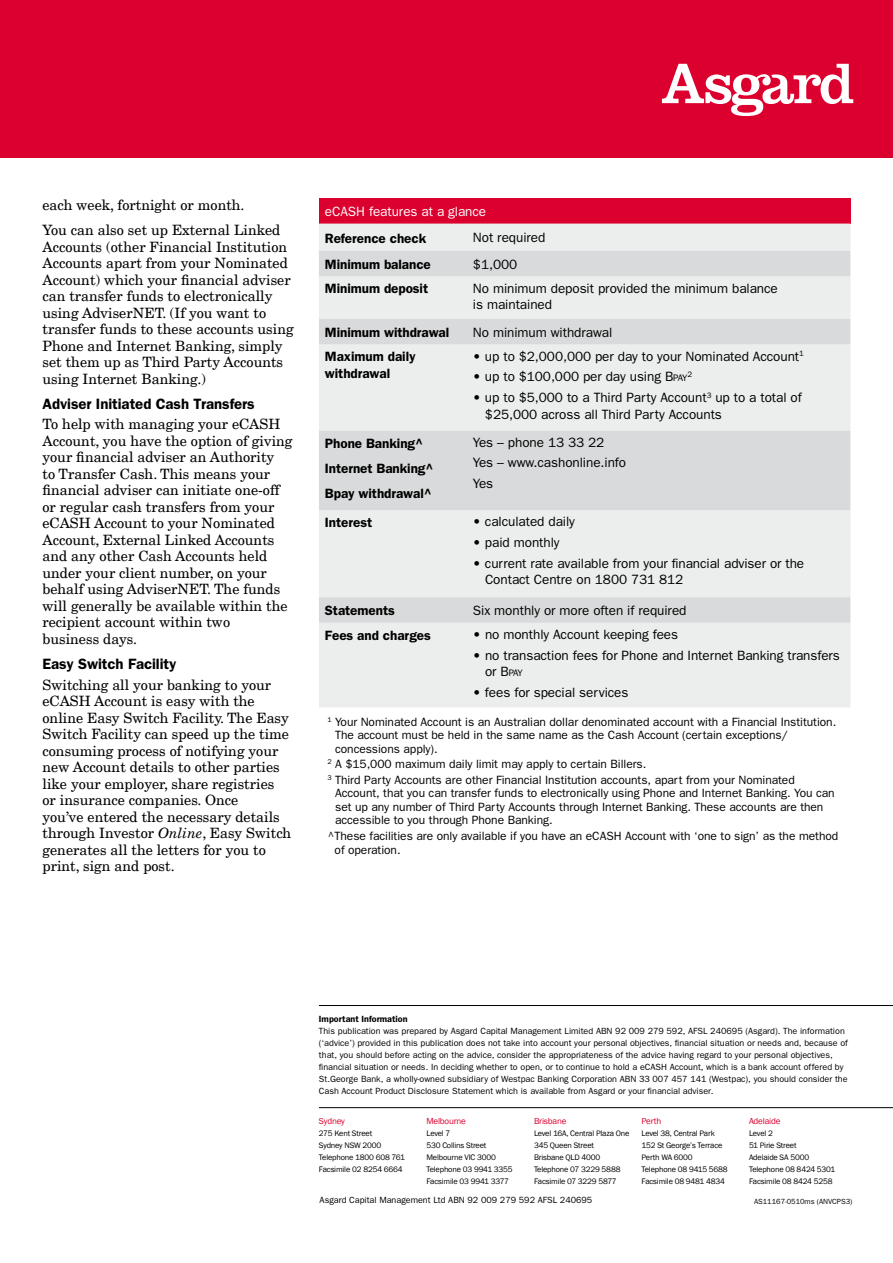
<style>
.page{position:relative;width:893px;height:1263px;background:#fff}
.page>*{position:absolute;margin:0;border:0;box-sizing:border-box;transform-origin:0 0}
.t1{font:600 15px "Franklin Gothic";letter-spacing:-.005em;color:#000}
.t2{font:14.25px/16.5px "New Century Schlbk LT Std";color:#000}
.t3{font:13.5px/16.5px "Franklin Gothic";letter-spacing:-.005em;color:#000}
.t4{font:600 13.5px/25px "Franklin Gothic";letter-spacing:-.005em;color:#000}
.t5{font:13.5px "Franklin Gothic";letter-spacing:-.005em;color:#fff}
.t6{font:12px/13.5px "Franklin Gothic";letter-spacing:-.005em;color:#000}
.t7{font:9.45px "Franklin Gothic";color:#000}
.t8{font:9px/12px "Franklin Gothic";color:#000}
.t9{font:9px "Franklin Gothic";letter-spacing:-.02em;color:#dc002e}
.t10{font:600 9px "Franklin Gothic";color:#000}
.t11{font:8.25px/12px "Franklin Gothic";letter-spacing:-.02em;color:#000}
.t12{font:7.8px "Franklin Gothic";color:#000}
.t13{font:7.5px "Franklin Gothic";letter-spacing:-.005em;color:#000}
.s1{font-style:italic}
.s2{font-size:9.45px}
.s3{font-size:13.5px}
</style>
<div class="page">
<div style="left:0;top:0;width:893px;height:158px;background:#dc002e"></div>
<hr style="left:319px;top:1107px;width:574px;height:1px;background:#000">
<hr style="left:319px;top:1005px;width:574px;height:1px;background:#000">
<svg style="left:662px;top:64px;width:191px;height:52px"></svg>
<div style="left:319px;top:198px;width:531px;height:26px;background:#dc002e"></div>
<div style="left:319px;top:224px;width:531px;height:483px;background:#eceded"></div>
<svg style="left:319px;top:251px;width:531px;height:372px;background:#e4e5e5"></svg>
<p class="t2" style="left:43px;top:192px;width:239px;line-height:25px">each week, fortnight or month.<br>You can also set up External Linked</p>
<p class="t2" style="left:43px;top:238px;width:253px">Accounts (other Financial Institution Accounts apart from your Nominated Account) which your financial adviser can transfer funds to electronically using AdviserNET. (If you want to transfer funds to these accounts using Phone and Internet Banking, simply set them up as Third Party Accounts using Internet Banking.)</p>
<p class="t1" style="left:43px;top:395px;width:214px">Adviser Initiated Cash Transfers</p>
<p class="t2" style="left:43px;top:416px;width:252px">To help with managing your eCASH Account, you have the option of giving your financial adviser an Authority<br>to Transfer Cash. This means your financial adviser can initiate one-off or regular cash transfers from your eCASH Account to your Nominated Account, External Linked Accounts and any other Cash Accounts held under your client number, on your behalf using AdviserNET. The funds will generally be available within the recipient account within two<br>business days.</p>
<p class="t1" style="left:43px;top:655px;width:135px">Easy Switch Facility</p>
<p class="t2" style="left:43px;top:676px;width:250px">Switching all your banking to your eCASH Account is easy with the online Easy Switch Facility. The Easy Switch Facility can speed up the time consuming process of notifying your new Account details to other parties like your employer, share registries or insurance companies. Once<br>you’ve entered the necessary details through Investor <span class="s1">Online</span>, Easy Switch generates all the letters for you to print, sign and post.</p>
<p class="t5" style="left:325px;top:204px;width:163px">eCASH features at a glance</p>
<p class="t4" style="left:325px;top:225px;width:103px">Reference check</p>
<p class="t3" style="left:473px;top:229px;width:74px">Not required</p>
<p class="t4" style="left:325px;top:252px;width:107px">Minimum balance</p>
<p class="t3" style="left:473px;top:256px;width:46px">$1,000</p>
<p class="t4" style="left:325px;top:276px;width:105px">Minimum deposit</p>
<p class="t3" style="left:473px;top:279px;width:306px">No minimum deposit provided the minimum balance is maintained</p>
<p class="t4" style="left:325px;top:320px;width:126px">Minimum withdrawal</p>
<p class="t3" style="left:473px;top:324px;width:141px">No minimum withdrawal</p>
<p class="t4" style="left:325px;top:348px;width:92px;line-height:16.5px">Maximum daily withdrawal</p>
<p class="t3" style="left:473px;top:347px;width:332px">• up to $2,000,000 per day to your Nominated Account<sup>1</sup></p>
<p class="t3" style="left:473px;top:368px;width:216px">• up to $100,000 per day using B<span class="s2">pay</span></p>
<p class="t12" style="left:687px;top:370px;width:6px">2</p>
<p class="t3" style="left:485px;top:389px;width:318px;text-indent:-12px">• up to $5,000 to a Third Party Account<sup>3</sup> up to a total of $25,000 across all Third Party Accounts</p>
<p class="t4" style="left:325px;top:430px;width:110px">Phone Banking^<br>Internet Banking^<br>Bpay withdrawal^</p>
<p class="t3" style="left:473px;top:431px;width:155px;line-height:20.7px">Yes – phone 13 33 22<br>Yes – www.cashonline.info<br>Yes</p>
<p class="t4" style="left:325px;top:510px;width:49px">Interest</p>
<p class="t3" style="left:473px;top:513px;width:103px">• calculated daily</p>
<p class="t3" style="left:473px;top:534px;width:88px">• paid monthly</p>
<p class="t3" style="left:485px;top:555px;width:321px;text-indent:-12px">• current rate available from your financial adviser or the<br>Contact Centre on 1800 731 812</p>
<p class="t4" style="left:325px;top:598px;width:71px">Statements</p>
<p class="t3" style="left:473px;top:602px;width:215px">Six monthly or more often if required</p>
<p class="t4" style="left:325px;top:622px;width:107px">Fees and charges</p>
<p class="t3" style="left:473px;top:626px;width:207px">• no monthly Account keeping fees</p>
<p class="t3" style="left:473px;top:646px;width:368px">• no transaction fees for Phone and Internet Banking transfers</p>
<p class="t7" style="left:485px;top:667px;width:39px"><span class="s3">or</span> <span class="s3">B</span>pay</p>
<p class="t3" style="left:473px;top:684px;width:157px">• fees for special services</p>
<p class="t6" style="left:335px;top:715px;width:503px;text-indent:-8px"><sup>1</sup> Your Nominated Account is an Australian dollar denominated account with a Financial Institution.<br>The account must be held in the same name as the Cash Account (certain exceptions/ concessions apply).</p>
<p class="t6" style="left:327px;top:756px;width:469px;line-height:15.6px"><sup>2</sup> A $15,000 maximum daily limit may apply to certain Billers.<br><sup>3</sup> Third Party Accounts are other Financial Institution accounts, apart from your Nominated</p>
<p class="t6" style="left:335px;top:786px;width:501px">Account, that you can transfer funds to electronically using Phone and Internet Banking. You can set up any number of Third Party Accounts through Internet Banking. These accounts are then accessible to you through Phone Banking.</p>
<p class="t6" style="left:335px;top:829px;width:505px;text-indent:-7px">^These facilities are only available if you have an eCASH Account with ‘one to sign’ as the method of operation.</p>
<p class="t10" style="left:319px;top:1014px;width:90px">Important Information</p>
<p class="t8" style="left:319px;top:1025px;width:530px">This publication was prepared by Asgard Capital Management Limited ABN 92 009 279 592, AFSL 240695 (Asgard). The information (‘advice’) provided in this publication does not take into account your personal objectives, financial situation or needs and, because of that, you should before acting on the advice, consider the appropriateness of the advice having regard to your personal objectives, financial situation or needs. In deciding whether to open, or to continue to hold a eCASH Account, which is a bank account offered by St.George Bank, a wholly-owned subsidiary of Westpac Banking Corporation ABN 33 007 457 141 (Westpac), you should consider the Cash Account Product Disclosure Statement which is available from Asgard or your financial adviser.</p>
<p class="t9" style="left:319px;top:1115px;width:27px">Sydney</p>
<p class="t11" style="left:319px;top:1127px;width:87px">275 Kent Street<br>Sydney NSW 2000<br>Telephone 1800 608 761<br>Facsimile 02 8254 6664</p>
<p class="t9" style="left:426px;top:1115px;width:41px">Melbourne</p>
<p class="t11" style="left:426px;top:1127px;width:88px">Level 7<br>530 Collins Street<br>Melbourne VIC 3000<br>Telephone 03 9941 3355<br>Facsimile 03 9941 3377</p>
<p class="t9" style="left:534px;top:1115px;width:34px">Brisbane</p>
<p class="t11" style="left:534px;top:1127px;width:97px">Level 16A, Central Plaza One<br>345 Queen Street<br>Brisbane QLD 4000<br>Telephone 07 3229 5888<br>Facsimile 07 3229 5877</p>
<p class="t8" style="left:320px;top:1194px;width:274px">Asgard Capital Management Ltd ABN 92 009 279 592 AFSL 240695</p>
<p class="t9" style="left:641px;top:1115px;width:21px">Perth</p>
<p class="t11" style="left:641px;top:1127px;width:88px">Level 38, Central Park<br>152 St George’s Terrace<br>Perth WA 6000<br>Telephone 08 9415 5688<br>Facsimile 08 9481 4834</p>
<p class="t9" style="left:749px;top:1115px;width:33px">Adelaide</p>
<p class="t11" style="left:749px;top:1127px;width:88px">Level 2<br>51 Pirie Street<br>Adelaide SA 5000<br>Telephone 08 8424 5301<br>Facsimile 08 8424 5258</p>
<p class="t13" style="left:754px;top:1197px;width:100px">AS11167-0510ms (ANVCPS3)</p>
</div>
